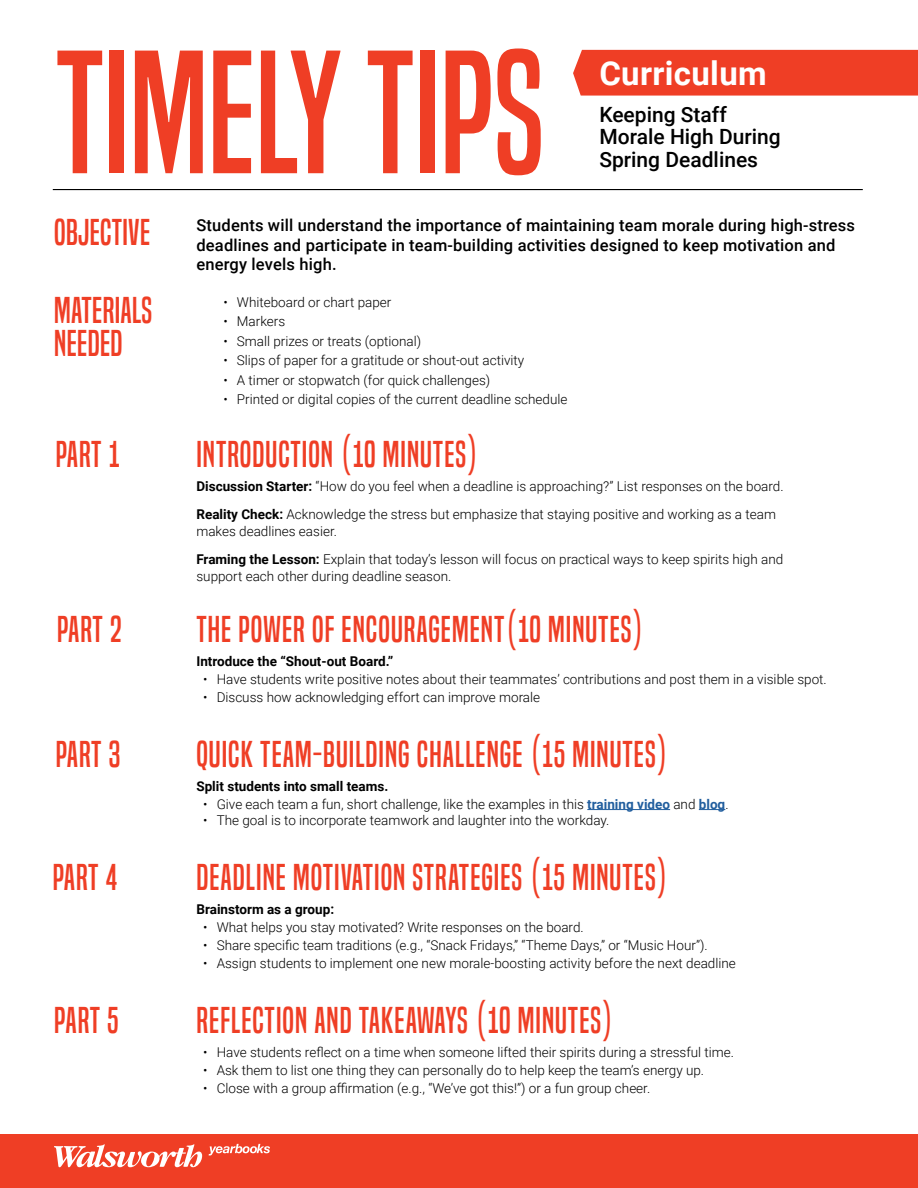
<style>
.page{position:relative;width:918px;height:1188px;background:#fff}
.page>*{position:absolute;margin:0;border:0;box-sizing:border-box;transform-origin:0 0}
.t1{font:162px "Built Rg";color:#ef3e25}
.t2{font:34.5px "Built Rg";letter-spacing:.03em;color:#ef3e25}
.t3{font:34.5px/33px "Built Rg";letter-spacing:.01em;color:#ef3e25}
.t4{font:700 33px "Roboto";letter-spacing:.01em;color:#fff}
.t5{font:500 21px/22.5px "Roboto";color:#000}
.t6{font:500 16.5px/19.5px "Roboto";letter-spacing:.01em;color:#000}
.t7{font:300 13.5px/28.5px "Roboto";color:#000}
.t8{font:700 13.5px "Roboto";color:#000}
.s1{font-weight:700}
.s2{font-weight:700;color:#215e9e}
</style>
<div class="page">
<div style="left:0;top:1134px;width:918px;height:54px;background:#ef3e25"></div>
<div style="left:573px;top:50px;width:345px;height:46px;background:#ef3e25"></div>
<hr style="left:53px;top:189px;width:810px;height:1px;background:#000">
<svg style="left:54px;top:1144px;width:216px;height:23px"></svg>
<hr style="left:587px;top:809px;width:83px;height:1px;background:#215e9e">
<svg style="left:699px;top:809px;width:26px;height:1px"></svg>
<h1 class="t1" style="left:56px;top:17px;width:490px">TIMELY TIPS</h1>
<h3 class="t4" style="left:599px;top:50px;width:169px">Curriculum</h3>
<h3 class="t5" style="left:599px;top:102px;width:183px">Keeping Staff<br>Morale High During<br>Spring Deadlines</h3>
<h2 class="t3" style="left:54px;top:216px;width:97px">OBJECTIVE</h2>
<h2 class="t3" style="left:54px;top:294px;width:99px">MATERIALS<br>NEEDED</h2>
<p class="t6" style="left:196px;top:215px;width:660px">Students will understand the importance of maintaining team morale during high-stress deadlines and participate in team-building activities designed to keep motivation and energy levels high.</p>
<p class="t7" style="left:223px;top:287px;width:169px">• Whiteboard or chart paper</p>
<p class="t7" style="left:223px;top:307px;width:63px">• Markers</p>
<p class="t7" style="left:223px;top:326px;width:199px">• Small prizes or treats (optional)</p>
<p class="t7" style="left:223px;top:346px;width:302px">• Slips of paper for a gratitude or shout-out activity</p>
<p class="t7" style="left:223px;top:365px;width:268px">• A timer or stopwatch (for quick challenges)</p>
<p class="t7" style="left:223px;top:385px;width:346px">• Printed or digital copies of the current deadline schedule</p>
<h2 class="t2" style="left:56px;top:433px;width:66px">PART 1</h2>
<h2 class="t2" style="left:196px;top:433px;width:284px">INTRODUCTION (10 MINUTES)</h2>
<h2 class="t2" style="left:57px;top:609px;width:66px">PART 2</h2>
<h2 class="t2" style="left:56px;top:733px;width:66px">PART 3</h2>
<h2 class="t2" style="left:53px;top:857px;width:66px">PART 4</h2>
<h2 class="t2" style="left:54px;top:1000px;width:66px">PART 5</h2>
<p class="t7" style="left:196px;top:471px;width:589px"><span class="s1">Discussion Starter:</span> “How do you feel when a deadline is approaching?” List responses on the board.<br><span class="s1">Reality Check:</span> Acknowledge the stress but emphasize that staying positive and working as a team</p>
<p class="t7" style="left:196px;top:516px;width:588px">makes deadlines easier.<br><span class="s1">Framing the Lesson:</span> Explain that today’s lesson will focus on practical ways to keep spirits high and</p>
<p class="t7" style="left:196px;top:561px;width:256px">support each other during deadline season.</p>
<h2 class="t2" style="left:196px;top:609px;width:449px">THE POWER OF ENCOURAGEMENT(10 MINUTES)</h2>
<p class="t8" style="left:196px;top:652px;width:198px">Introduce the “Shout-out Board.”</p>
<p class="t7" style="left:203px;top:664px;width:625px">• Have students write positive notes about their teammates’ contributions and post them in a visible spot.</p>
<p class="t7" style="left:203px;top:682px;width:339px">• Discuss how acknowledging effort can improve morale</p>
<h2 class="t2" style="left:196px;top:733px;width:473px">QUICK TEAM-BUILDING CHALLENGE (15 MINUTES)</h2>
<p class="t8" style="left:196px;top:776px;width:193px">Split students into small teams.</p>
<p class="t7" style="left:203px;top:789px;width:527px">• Give each team a fun, short challenge, like the examples in this <span class="s2">training video</span> and <span class="s2">blog</span>.</p>
<p class="t7" style="left:203px;top:806px;width:408px">• The goal is to incorporate teamwork and laughter into the workday.</p>
<h2 class="t2" style="left:196px;top:857px;width:473px">DEADLINE MOTIVATION STRATEGIES (15 MINUTES)</h2>
<p class="t8" style="left:196px;top:900px;width:139px">Brainstorm as a group:</p>
<p class="t7" style="left:203px;top:913px;width:382px">• What helps you stay motivated? Write responses on the board.</p>
<p class="t7" style="left:203px;top:931px;width:506px">• Share specific team traditions (e.g., “Snack Fridays,” “Theme Days,” or “Music Hour”).</p>
<p class="t7" style="left:203px;top:949px;width:534px">• Assign students to implement one new morale-boosting activity before the next deadline</p>
<h2 class="t2" style="left:196px;top:1000px;width:419px">REFLECTION AND TAKEAWAYS (10 MINUTES)</h2>
<p class="t7" style="left:203px;top:1038px;width:532px">• Have students reflect on a time when someone lifted their spirits during a stressful time.</p>
<p class="t7" style="left:203px;top:1056px;width:502px">• Ask them to list one thing they can personally do to help keep the team’s energy up.</p>
<p class="t7" style="left:203px;top:1074px;width:449px">• Close with a group affirmation (e.g., “We’ve got this!”) or a fun group cheer.</p>
</div>
